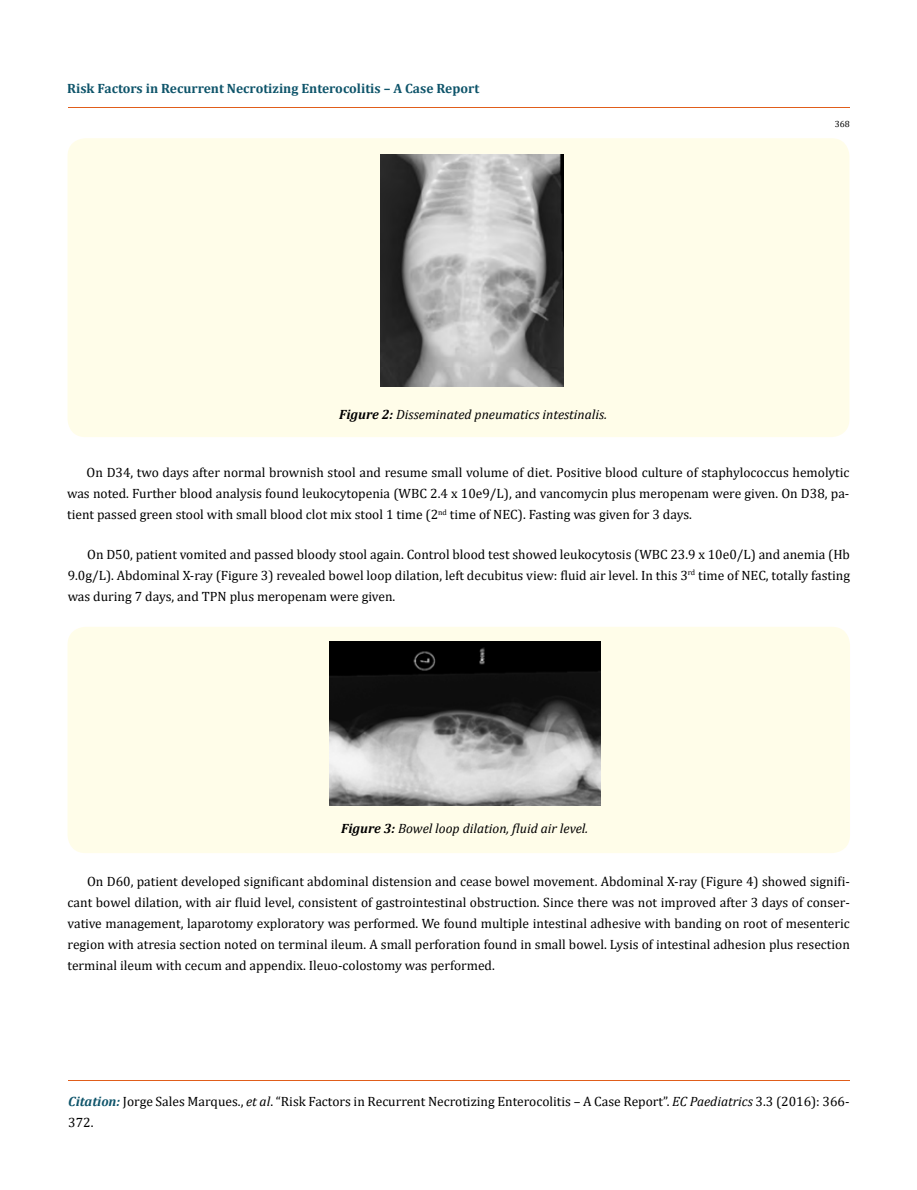
<style>
.page{position:relative;width:917px;height:1190px;background:#fff}
.page>*{position:absolute;margin:0;border:0;box-sizing:border-box;transform-origin:0 0}
.t1{font:13.5px/21px "Cambria";color:#000;text-align:justify}
.t2{font:italic 13.5px "Cambria";color:#000}
.t3{font:700 13.5px "Cambria";color:#0e546a}
.t4{font:9px "Cambria";color:#000}
.s1{font-weight:700}
.s2{font-weight:700;font-style:italic;color:#0e546a}
.s3{font-style:italic}
</style>
<div class="page">
<hr style="left:68px;top:108px;width:781px;height:1px;background:#e05d1a">
<hr style="left:68px;top:1080px;width:781px;height:1px;background:#e05d1a">
<div style="left:68px;top:138px;width:781px;height:299px;background:#fffde9;border-radius:18px"></div>
<img style="left:380px;top:155px;width:183px;height:232px">
<div style="left:68px;top:627px;width:782px;height:226px;background:#fffde9;border-radius:18px"></div>
<img style="left:330px;top:642px;width:270px;height:163px">
<p class="t3" style="left:67px;top:79px;width:413px">Risk Factors in Recurrent Necrotizing Enterocolitis – A Case Report</p>
<p class="t2" style="left:339px;top:405px;width:269px"><span class="s1">Figure 2:</span> Disseminated pneumatics intestinalis.</p>
<p class="t4" style="left:834px;top:119px;width:16px">368</p>
<p class="t1" style="left:67px;top:462px;width:783px;text-indent:19px">On D34, two days after normal brownish stool and resume small volume of diet. Positive blood culture of staphylococcus hemolytic was noted. Further blood analysis found leukocytopenia (WBC 2.4 x 10e9/L), and vancomycin plus meropenam were given. On D38, pa&shy;tient passed green stool with small blood clot mix stool 1 time (2<sup>nd</sup> time of NEC). Fasting was given for 3 days.</p>
<p class="t1" style="left:68px;top:543px;width:783px;text-indent:20px">On D50, patient vomited and passed bloody stool again. Control blood test showed leukocytosis (WBC 23.9 x 10e0/L) and anemia (Hb 9.0g/L). Abdominal X-ray (Figure 3) revealed bowel loop dilation, left decubitus view: fluid air level. In this 3<sup>rd</sup> time of NEC, totally fasting was during 7 days, and TPN plus meropenam were given.</p>
<p class="t2" style="left:341px;top:819px;width:248px"><span class="s1">Figure 3:</span> Bowel loop dilation, fluid air level.</p>
<p class="t1" style="left:68px;top:871px;width:783px;text-indent:20px">On D60, patient developed significant abdominal distension and cease bowel movement. Abdominal X-ray (Figure 4) showed signifi&shy;cant bowel dilation, with air fluid level, consistent of gastrointestinal obstruction. Since there was not improved after 3 days of conser&shy;vative management, laparotomy exploratory was performed. We found multiple intestinal adhesive with banding on root of mesenteric region with atresia section noted on terminal ileum. A small perforation found in small bowel. Lysis of intestinal adhesion plus resection terminal ileum with cecum and appendix. Ileuo-colostomy was performed.</p>
<p class="t1" style="left:68px;top:1090px;width:782px"><span class="s2">Citation:</span> Jorge Sales Marques., <span class="s3">et al</span>. “Risk Factors in Recurrent Necrotizing Enterocolitis – A Case Report”. <span class="s3">EC Paediatrics</span> 3.3 (2016): 366-<br>372.</p>
</div>
